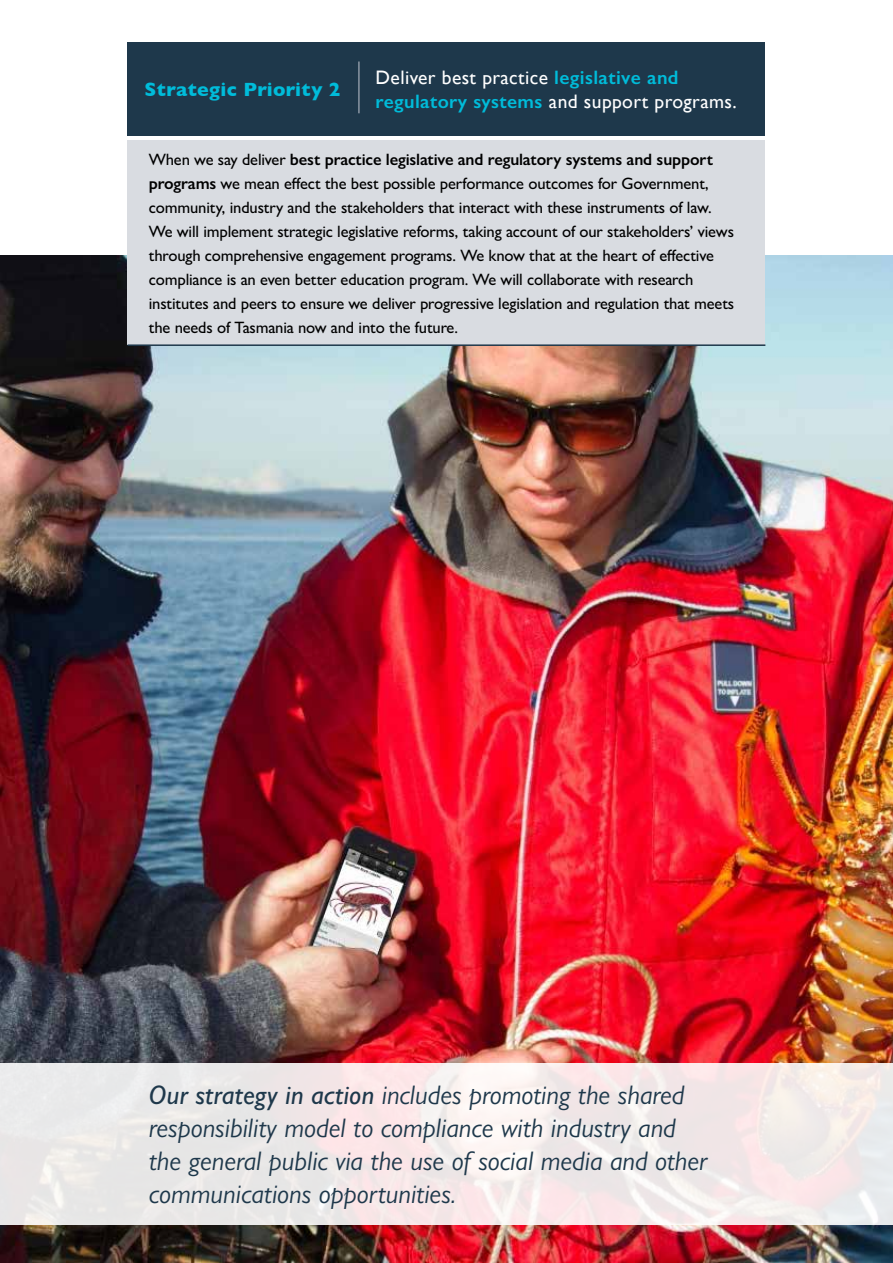
<style>
.page{position:relative;width:893px;height:1263px;background:#fff}
.page>*{position:absolute;margin:0;border:0;box-sizing:border-box;transform-origin:0 0}
.Large_quote{font:italic 27px/33px "Gill Sans Nova";color:#1e384b}
.t1{font:19.5px/24px "Gill Sans";letter-spacing:.02em;color:#fff}
.t2{font:700 19.5px "Gill Sans";letter-spacing:.02em;color:#00bcda}
.Text{font:500 16.5px/24px "Gill Sans Nova";letter-spacing:-.01em;color:#000}
.s1{font-weight:600;color:#00bcda}
.s2{font-weight:600}
.s3{font-weight:500}
</style>
<div class="page">
<img style="left:0;top:255px;width:893px;height:1008px">
<div style="left:128px;top:43px;width:637px;height:93px;background:#1e384b"></div>
<div style="left:128px;top:140px;width:637px;height:204px;background:#d9dce1"></div>
<svg style="left:0;top:1063px;width:893px;height:162px;background:#f1eae9"></svg>
<hr style="left:358px;top:62px;width:2px;height:51px;background:#a4acb8">
<hr style="left:128px;top:344px;width:637px;height:2px;background:#1e384b">
<p class="t2" style="left:145px;top:74px;width:197px">Strategic Priority 2</p>
<p class="t1" style="left:376px;top:66px;width:363px">Deliver best practice <span class="s1">legislative and regulatory systems</span> and support programs.</p>
<p class="Text" style="left:149px;top:147px;width:587px">When we say deliver <span class="s2">best practice legislative and regulatory systems and support programs</span> we mean effect the best possible performance outcomes for Government, community, industry and the stakeholders that interact with these instruments of law.<br>We will implement strategic legislative reforms, taking account of our stakeholders’ views through comprehensive engagement programs. We know that at the heart of effective compliance is an even better education program. We will collaborate with research institutes and peers to ensure we deliver progressive legislation and regulation that meets the needs of Tasmania now and into the future.</p>
<p class="Large_quote" style="left:149px;top:1078px;width:560px"><span class="s3">Our strategy in action</span> includes promoting the shared responsibility model to compliance with industry and the general public via the use of social media and other communications opportunities.</p>
</div>
